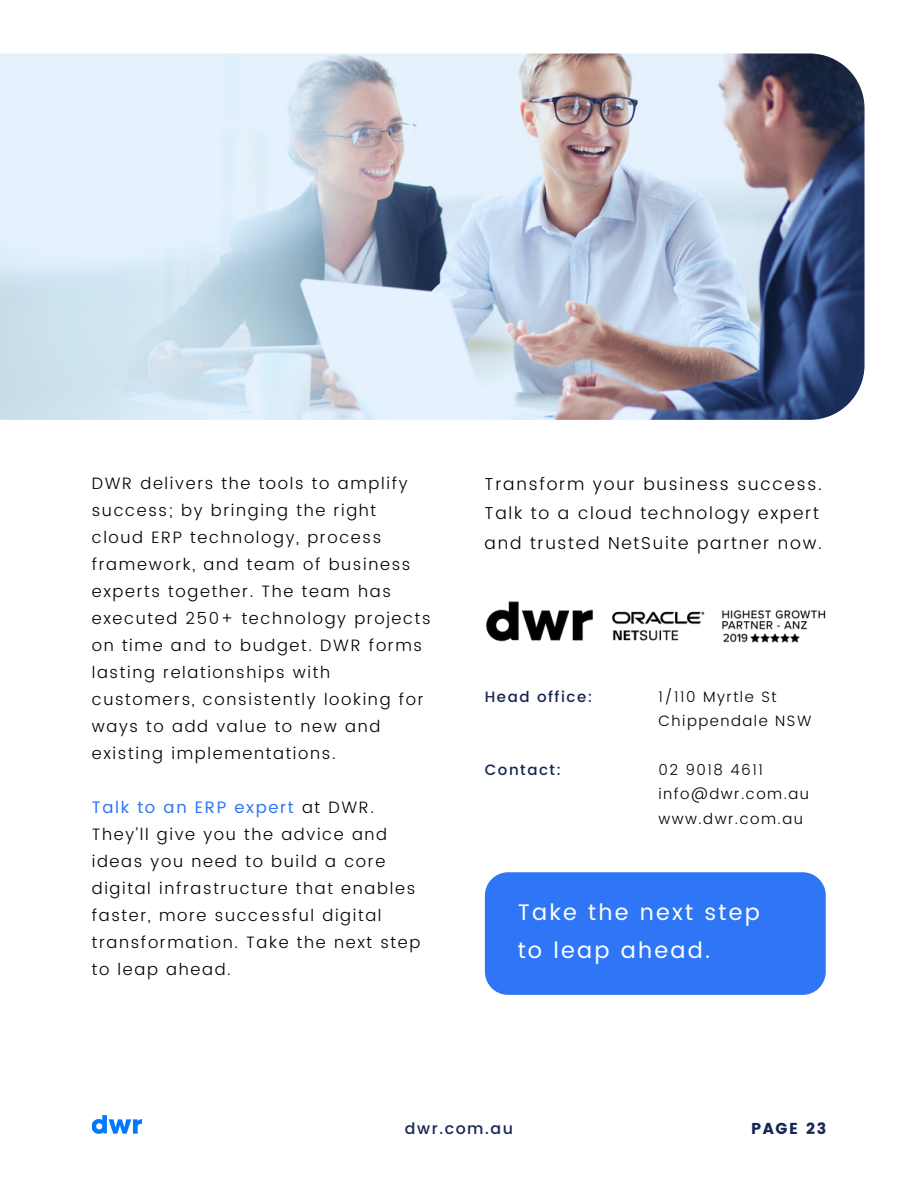
<style>
.page{position:relative;width:918px;height:1188px;background:#fff}
.page>*{position:absolute;margin:0;border:0;box-sizing:border-box;transform-origin:0 0}
.t1{font:22.5px/38.2px "Poppins";letter-spacing:.1em;color:#fff}
.t2{font:300 17.25px/29.2px "Poppins";letter-spacing:.1em;color:#000}
.t3{font:300 16.5px/27px "Poppins";letter-spacing:.1em;color:#000}
.t4{font:500 15.75px "Poppins";letter-spacing:.1em;color:#172554}
.t5{font:15.75px "Poppins";letter-spacing:.1em;color:#172554}
.t6{font:300 15px/24.8px "Poppins";letter-spacing:.1em;color:#000}
.t7{font:500 15px "Poppins";letter-spacing:.1em;color:#172554}
.s1{font-weight:400;color:#2f76f6}
</style>
<div class="page">
<div style="left:485px;top:872px;width:341px;height:123px;background:#2f76f6;border-radius:23px"></div>
<img style="left:486px;top:601px;width:340px;height:42px">
<img style="left:0;top:53px;width:865px;height:367px">
<img style="left:92px;top:1115px;width:50px;height:18px">
<p class="t3" style="left:92px;top:470px;width:340px">DWR delivers the tools to amplify success; by bringing the right cloud ERP technology, process framework, and team of business experts together. The team has executed 250+ technology projects on time and to budget. DWR forms lasting relationships with customers, consistently looking for ways to add value to new and existing implementations.</p>
<p class="t3" style="left:92px;top:794px;width:330px"><span class="s1">Talk to an ERP expert</span> at DWR.<br>They’ll give you the advice and ideas you need to build a core digital infrastructure that enables faster, more successful digital transformation. Take the next step to leap ahead.</p>
<p class="t2" style="left:485px;top:469px;width:339px">Transform your business success.<br>Talk to a cloud technology expert and trusted NetSuite partner now.</p>
<p class="t7" style="left:485px;top:688px;width:109px">Head office:</p>
<p class="t7" style="left:485px;top:761px;width:78px">Contact:</p>
<p class="t6" style="left:658px;top:684px;width:155px">1/110 Myrtle St<br>Chippendale NSW</p>
<p class="t6" style="left:658px;top:757px;width:152px">02 9018 4611 info@dwr.com.au www.dwr.com.au</p>
<h1 class="t1" style="left:518px;top:893px;width:244px">Take the next step to leap ahead.</h1>
<p class="t4" style="left:405px;top:1119px;width:110px">dwr.com.au</p>
<p class="t5" style="left:751px;top:1119px;width:77px">PAGE 23</p>
</div>
